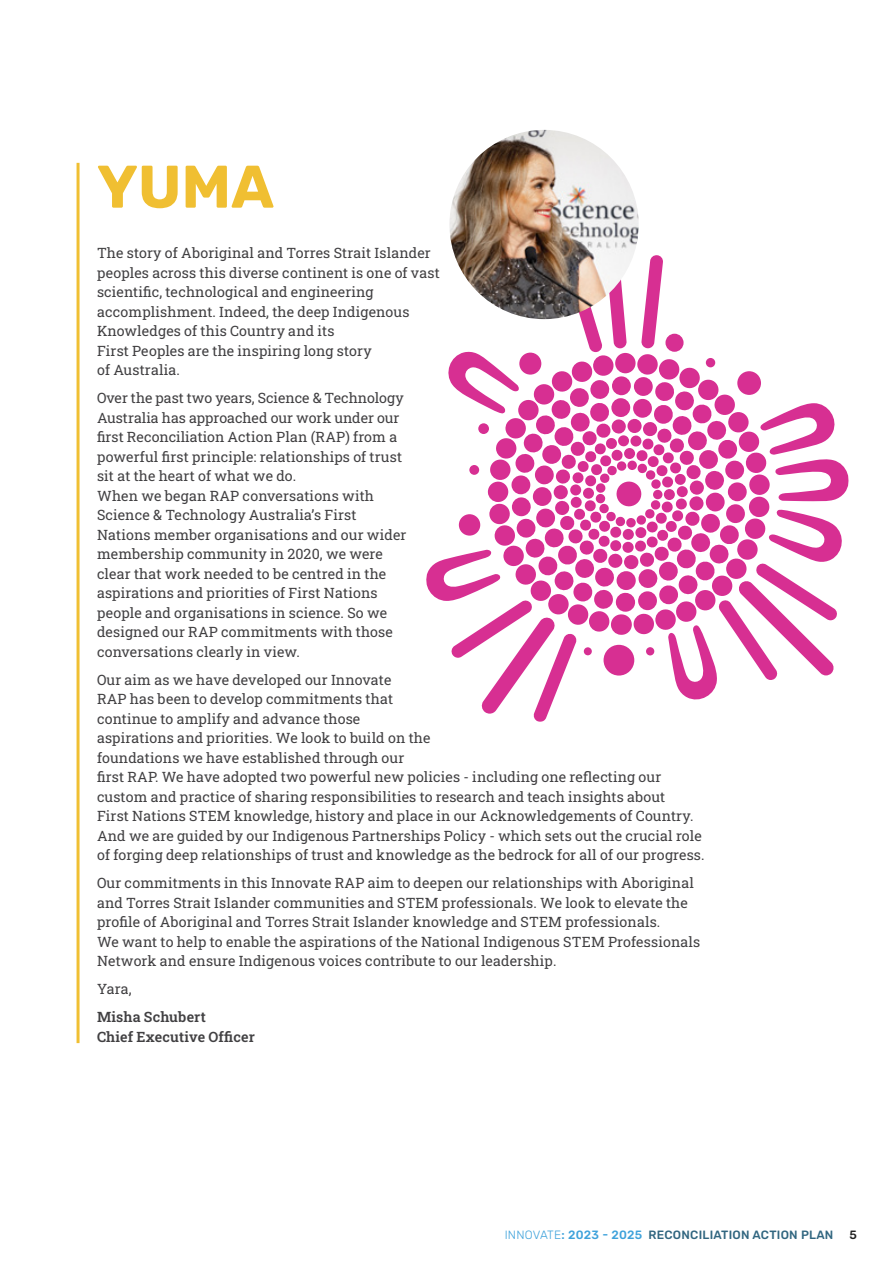
<style>
.page{position:relative;width:893px;height:1263px;background:#fff}
.page>*{position:absolute;margin:0;border:0;box-sizing:border-box;transform-origin:0 0}
.t1{font:700 60px "Rubik";color:#f0bf32}
.RAP_body{font:14.25px/19.5px "Roboto Slab";letter-spacing:.01em;color:#414042}
.RAP_body-2{font:600 14.25px/19.5px "Roboto Slab";letter-spacing:.01em;color:#414042}
.t2{font:500 12px "Rubik";letter-spacing:.02em;color:#316680}
.t3{font:500 12px "Rubik";color:#212121}
.s1{font-weight:300;color:#3ea2db}
.s2{color:#3ea2db}
</style>
<div class="page">
<svg style="left:426px;top:255px;width:423px;height:467px"></svg>
<div style="left:604px;top:645px;width:30px;height:30px;background:#d72f92;border-radius:50%"></div>
<div style="left:459px;top:514px;width:21px;height:22px;background:#d72f92;border-radius:50%"></div>
<div style="left:469px;top:465px;width:10px;height:10px;background:#d72f92;border-radius:50%"></div>
<div style="left:478px;top:423px;width:11px;height:11px;background:#d72f92;border-radius:50%"></div>
<div style="left:519px;top:353px;width:22px;height:22px;background:#d72f92;border-radius:50%"></div>
<div style="left:737px;top:371px;width:24px;height:24px;background:#d72f92;border-radius:50%"></div>
<div style="left:665px;top:334px;width:19px;height:18px;background:#d72f92;border-radius:50%"></div>
<div style="left:706px;top:358px;width:9px;height:9px;background:#d72f92;border-radius:50%"></div>
<div style="left:584px;top:647px;width:8px;height:8px;background:#d72f92;border-radius:50%"></div>
<div style="left:646px;top:647px;width:8px;height:8px;background:#d72f92;border-radius:50%"></div>
<img style="left:449px;top:130px;width:190px;height:189px;border-radius:95px">
<hr style="left:77px;top:163px;width:3px;height:880px;background:#f0bf32">
<h2 class="t1" style="left:97px;top:153px;width:178px">YUMA</h2>
<p class="RAP_body" style="left:97px;top:243px;width:344px">The story of Aboriginal and Torres Strait Islander peoples across this diverse continent is one of vast scientific, technological and engineering accomplishment. Indeed, the deep Indigenous Knowledges of this Country and its<br>First Peoples are the inspiring long story<br>of Australia.</p>
<p class="RAP_body" style="left:97px;top:388px;width:311px">Over the past two years, Science &amp; Technology Australia has approached our work under our first Reconciliation Action Plan (RAP) from a powerful first principle: relationships of trust sit at the heart of what we do.<br>When we began RAP conversations with Science &amp; Technology Australia’s First Nations member organisations and our wider membership community in 2020, we were clear that work needed to be centred in the aspirations and priorities of First Nations people and organisations in science. So we designed our RAP commitments with those conversations clearly in view.</p>
<p class="RAP_body" style="left:97px;top:669px;width:609px">Our aim as we have developed our Innovate<br>RAP has been to develop commitments that<br>continue to amplify and advance those<br>aspirations and priorities. We look to build on the<br>foundations we have established through our<br>first RAP. We have adopted two powerful new policies - including one reflecting our custom and practice of sharing responsibilities to research and teach insights about<br>First Nations STEM knowledge, history and place in our Acknowledgements of Country.<br>And we are guided by our Indigenous Partnerships Policy - which sets out the crucial role of forging deep relationships of trust and knowledge as the bedrock for all of our progress.</p>
<p class="RAP_body" style="left:97px;top:873px;width:605px">Our commitments in this Innovate RAP aim to deepen our relationships with Aboriginal and Torres Strait Islander communities and STEM professionals. We look to elevate the profile of Aboriginal and Torres Strait Islander knowledge and STEM professionals.<br>We want to help to enable the aspirations of the National Indigenous STEM Professionals Network and ensure Indigenous voices contribute to our leadership.</p>
<p class="RAP_body" style="left:97px;top:979px;width:36px">Yara,</p>
<p class="RAP_body-2" style="left:97px;top:1007px;width:159px">Misha Schubert<br>Chief Executive Officer</p>
<p class="t2" style="left:505px;top:1228px;width:330px"><span class="s1">INNOVATE</span><span class="s2">: 2023 - 2025</span> RECONCILIATION ACTION PLAN</p>
<p class="t3" style="left:849px;top:1228px;width:9px">5</p>
</div>
